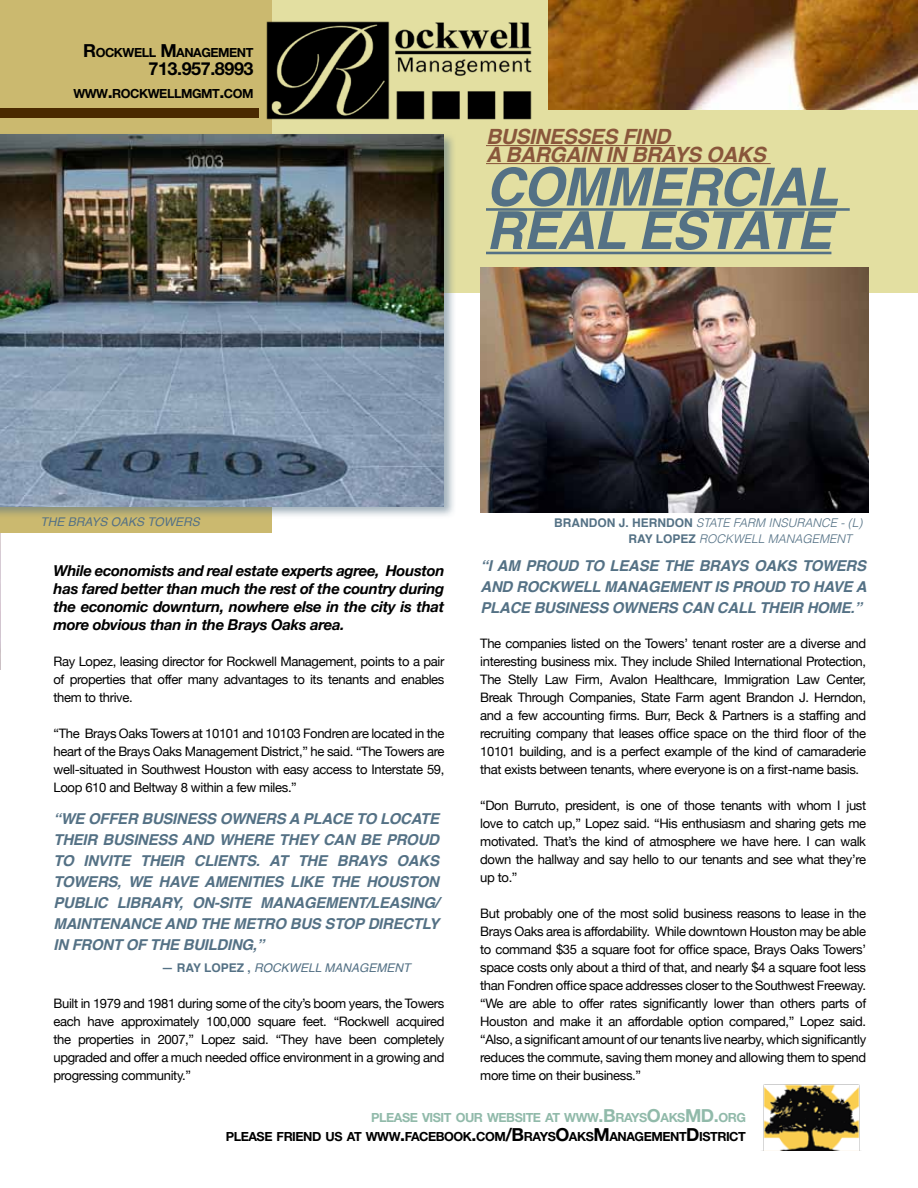
<style>
.page{position:relative;width:918px;height:1188px;background:#fff}
.page>*{position:absolute;margin:0;border:0;box-sizing:border-box;transform-origin:0 0}
.t1{font:italic 700 52.5px/43.5px "Helvetica";letter-spacing:-.02em;color:#547185}
.t2{font:italic 700 21px/18px "Helvetica";letter-spacing:-.02em;color:#89563b}
.t3{font:700 18px "Helvetica Neue LT Std";letter-spacing:-.025em;color:#000}
.t4{font:italic 700 15px/21px "Helvetica";letter-spacing:-.02em;color:#547185;text-align:justify}
.t5{font:italic 700 15px/18px "Helvetica Neue";letter-spacing:-.02em;color:#000;text-align:justify}
.t6{font:13.05px/18px "Helvetica Neue";letter-spacing:-.025em;color:#000;text-align:justify}
.t7{font:700 12.6px "Helvetica Neue LT Std";letter-spacing:-.035em;color:#000}
.t8{font:700 12.6px "Helvetica Neue LT Std";letter-spacing:-.035em;color:#91baaa}
.t9{font:italic 300 12px "Helvetica";color:#547185}
.t10{font:italic 12px "Helvetica";color:#547185}
.s1{font-size:18px}
.s2{font-weight:700;font-style:normal}
</style>
<div class="page">
<img style="left:0;top:0;width:1px;height:670px">
<div style="left:0;top:0;width:918px;height:293px;background:#e3dfa1"></div>
<div style="left:0;top:0;width:271px;height:532px;background:#cbb96f"></div>
<img style="left:762px;top:1084px;width:99px;height:67px">
<div style="left:0;top:108px;width:259px;height:10px;background:#4a2900"></div>
<hr style="left:486px;top:145px;width:189px;height:1px;background:#89563b">
<hr style="left:486px;top:163px;width:285px;height:1px;background:#89563b">
<hr style="left:486px;top:208px;width:364px;height:3px;background:#547185">
<hr style="left:486px;top:252px;width:345px;height:2px;background:#547185">
<div style="left:0;top:131px;width:456px;height:387px;background:#547185;opacity:.55"></div>
<img style="left:0;top:134px;width:444px;height:372px">
<img style="left:549px;top:0;width:369px;height:109px">
<img style="left:480px;top:268px;width:388px;height:245px">
<img style="left:266px;top:16px;width:266px;height:109px">
<p class="t7" style="left:83px;top:44px;width:103px"><span class="s1">R</span>OCKWELL <span class="s1">M</span>ANAGEMENT</p>
<h3 class="t3" style="left:148px;top:57px;width:107px">713.957.8993</h3>
<p class="t7" style="left:73px;top:86px;width:119px">WWW<span class="s1">.</span>ROCKWELLMGMT</p>
<p class="t7" style="left:219px;top:86px;width:34px"><span class="s1">.</span>COM</p>
<h2 class="t2" style="left:486px;top:128px;width:281px">BUSINESSES FIND<br>A BARGAIN IN BRAYS OAKS</h2>
<h1 class="t1" style="left:486px;top:166px;width:354px">COMMERCIAL<br>REAL ESTATE</h1>
<p class="t10" style="left:40px;top:512px;width:161px">THE BRAYS OAKS TOWERS</p>
<p class="t9" style="left:554px;top:516px;width:310px"><span class="s2">BRANDON J. HER NDON</span> STATE FARM INSURANCE - (L)</p>
<p class="t5" style="left:54px;top:561px;width:393px">While economists and real estate experts agree, Houston has fared better than much the rest of the country during the economic downturn, nowhere else in the city is that more obvious than in the Brays Oaks area.</p>
<p class="t6" style="left:54px;top:652px;width:392px">Ray Lopez, leasing director for Rockwell Management, points to a pair of properties that offer many advantages to its tenants and enables them to thrive.</p>
<p class="t6" style="left:54px;top:724px;width:393px">“The Brays Oaks Towers at 10101 and 10103 Fondren are located in the heart of the Brays Oaks Management District,” he said. “The Towers are well-situated in Southwest Houston with easy access to Interstate 59, Loop 610 and Beltway 8 within a few miles.”</p>
<p class="t4" style="left:53px;top:808px;width:387px;text-align:left">“WE OFFER BUSINESS OWNERS A PLACE TO LOCATE THEIR BUSINESS AND WHERE THEY CAN BE PROUD TO INVITE THEIR CLIENTS. AT THE BRAYS OAKS TOWERS, WE HAVE AMENITIES LIKE THE HOUSTON PUBLIC LIBRARY, ON-SITE MANAGEMENT/LEASING/ MAINTENANCE AND THE ME TRO BUS STOP DIREC TLY IN FRONT OF THE BUILDING,”</p>
<p class="t10" style="left:162px;top:958px;width:250px"><span class="s2">— RAY LOPEZ ,</span> ROCKWELL MANAGEMENT</p>
<p class="t6" style="left:54px;top:994px;width:392px">Built in 1979 and 1981 during some of the city’s boom years, the Towers each have approximately 100,000 square feet. “Rockwell acquired the properties in 2007,” Lopez said. “They have been completely upgraded and offer a much needed office environment in a growing and progressing community.”</p>
<p class="t9" style="left:629px;top:531px;width:225px"><span class="s2">RAY LOPEZ</span> ROCKWELL MANAGEMENT</p>
<p class="t4" style="left:481px;top:555px;width:388px">“I AM PROUD TO LEASE THE BRAYS OAKS TOWERS AND ROCKWELL MANAGEMENT IS PROUD TO HAVE A PLACE BUSINESS OWNERS CAN CALL THEIR HOME.”</p>
<p class="t6" style="left:480px;top:634px;width:387px">The companies listed on the Towers’ tenant roster are a diverse and interesting business mix. They include Shiled International Protection, The Stelly Law Firm, Avalon Healthcare, Immigration Law Center, Break Through Companies, State Farm agent Brandon J. Herndon, and a few accounting firms. Burr, Beck &amp; Partners is a staffing and recruiting company that leases office space on the third floor of the 10101 building, and is a perfect example of the kind of camaraderie that exists between tenants, where everyone is on a first-name basis.</p>
<p class="t6" style="left:480px;top:796px;width:387px">“Don Burruto, president, is one of those tenants with whom I just love to catch up,” Lopez said. “His enthusiasm and sharing gets me motivated. That’s the kind of atmosphere we have here. I can walk down the hallway and say hello to our tenants and see what they’re up to.”</p>
<p class="t6" style="left:480px;top:904px;width:387px">But probably one of the most solid business reasons to lease in the Brays Oaks area is affordability. While downtown Houston may be able to command $35 a square foot for office space, Brays Oaks Towers’ space costs only about a third of that, and nearly $4 a square foot less than Fondren office space addresses closer to the Southwest Freeway. “We are able to offer rates significantly lower than others parts of Houston and make it an affordable option compared,” Lopez said. “Also, a significant amount of our tenants live nearby, which significantly reduces the commute, saving them money and allowing them to spend more time on their business.”</p>
<p class="t8" style="left:371px;top:1110px;width:24px">PLEASE</p>
<p class="t8" style="left:422px;top:1110px;width:14px">VISIT</p>
<p class="t8" style="left:456px;top:1110px;width:51px">OUR WEBSITE</p>
<p class="t8" style="left:545px;top:1110px;width:192px">AT WWW<span class="s1">.B</span>RAYS<span class="s1">O</span>AKS<span class="s1">MD.</span>ORG</p>
<p class="t7" style="left:226px;top:1129px;width:24px">PLEASE</p>
<p class="t7" style="left:277px;top:1129px;width:16px">FRIEND</p>
<p class="t7" style="left:326px;top:1129px;width:95px">US AT WWW<span class="s1">.</span>FACEB</p>
<p class="t7" style="left:444px;top:1129px;width:175px">OOK<span class="s1">.</span>COM<span class="s1">/B</span>RAYS<span class="s1">O</span>AKS<span class="s1">M</span>ANAGEMENT</p>
<p class="t7" style="left:686px;top:1129px;width:21px"><span class="s1">D</span>ISTRICT</p>
</div>
